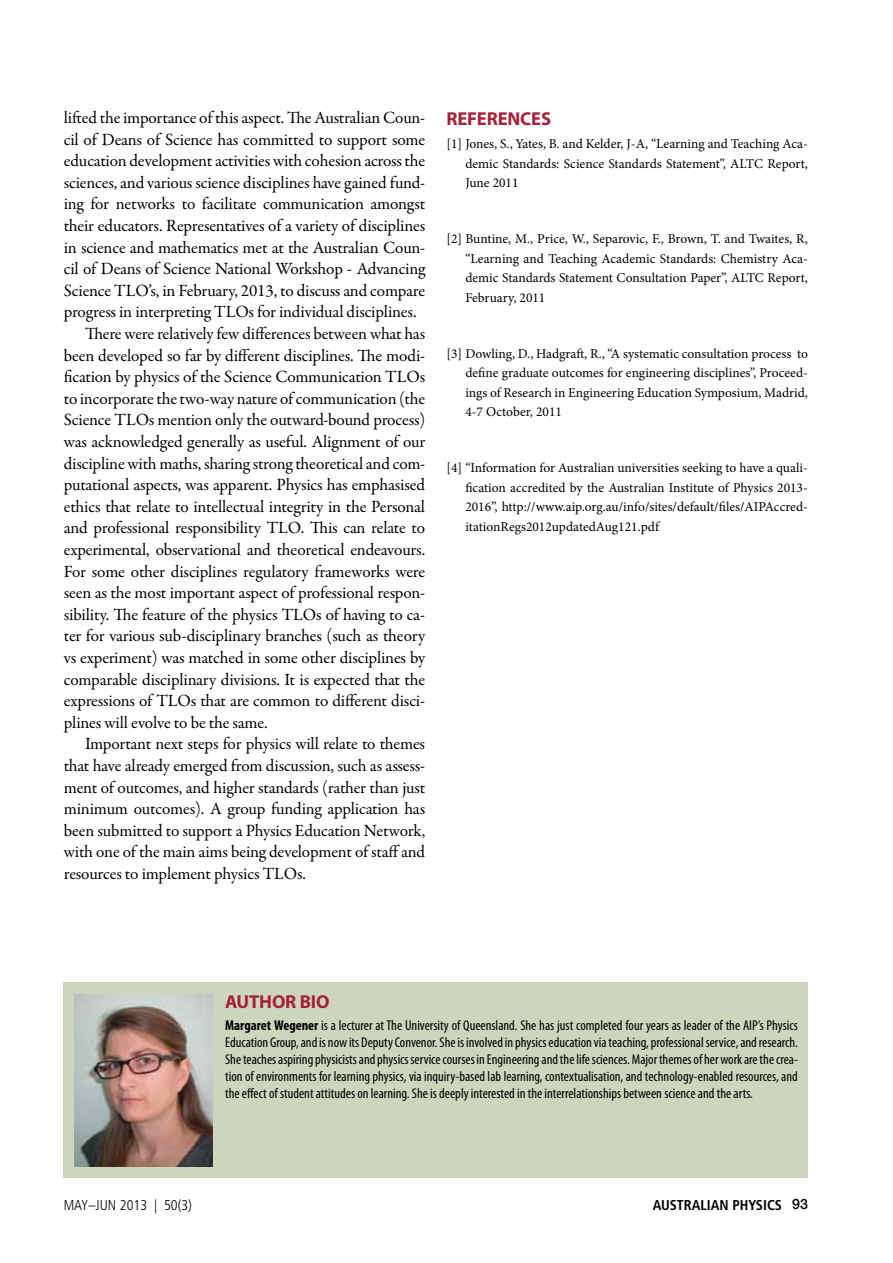
<style>
.page{position:relative;width:893px;height:1263px;background:#fff}
.page>*{position:absolute;margin:0;border:0;box-sizing:border-box;transform-origin:0 0}
.t1{font:700 18.75px "Myriad Pro";letter-spacing:-.01em;color:#a52238}
.t2{font:17.25px "Garamond Premr Pro";letter-spacing:-.01em;color:#000}
.t3{font:condensed 14.25px/17.1px "Myriad Pro";color:#000;text-align:justify}
.t4{font:700 condensed 14.25px "Frutiger";color:#000}
.t5{font:300 condensed 14.25px "Frutiger";color:#000}
.t6{font:13.5px/19.5px "Minion Pro";color:#000;text-align:justify}
.s1{font-weight:700}
.s2{font-family:"Helvetica Neue";font-weight:500;font-stretch:normal}
</style>
<div class="page">
<div style="left:64px;top:982px;width:744px;height:196px;background:#cdd6bd"></div>
<img style="left:74px;top:994px;width:138px;height:172px">
<p class="t2" style="left:64px;top:107px;width:363px">lifted the importance of this aspect. The Australian Coun-</p>
<p class="t2" style="left:64px;top:129px;width:363px">cil of Deans of Science has committed to support some</p>
<p class="t2" style="left:64px;top:150px;width:363px">education development activities with cohesion across the</p>
<p class="t2" style="left:64px;top:172px;width:363px">sciences, and various science disciplines have gained fund-</p>
<p class="t2" style="left:64px;top:194px;width:363px">ing for networks to facilitate communication amongst</p>
<p class="t2" style="left:64px;top:215px;width:363px">their educators. Representatives of a variety of disciplines</p>
<p class="t2" style="left:64px;top:237px;width:363px">in science and mathematics met at the Australian Coun-</p>
<p class="t2" style="left:64px;top:258px;width:363px">cil of Deans of Science National Workshop - Advancing</p>
<p class="t2" style="left:64px;top:280px;width:363px">Science TLO’s, in February, 2013, to discuss and compare</p>
<p class="t2" style="left:64px;top:302px;width:354px">progress in interpreting TLOs for individual disciplines.</p>
<p class="t2" style="left:85px;top:323px;width:342px">There were relatively few differences between what has</p>
<p class="t2" style="left:64px;top:345px;width:363px">been developed so far by different disciplines. The modi-</p>
<p class="t2" style="left:64px;top:366px;width:363px">fication by physics of the Science Communication TLOs</p>
<p class="t2" style="left:64px;top:388px;width:363px">to incorporate the two-way nature of communication (the</p>
<p class="t2" style="left:64px;top:410px;width:363px">Science TLOs mention only the outward-bound process)</p>
<p class="t2" style="left:64px;top:431px;width:363px">was acknowledged generally as useful. Alignment of our</p>
<p class="t2" style="left:64px;top:453px;width:363px">discipline with maths, sharing strong theoretical and com-</p>
<p class="t2" style="left:64px;top:474px;width:363px">putational aspects, was apparent. Physics has emphasised</p>
<p class="t2" style="left:64px;top:496px;width:363px">ethics that relate to intellectual integrity in the Personal</p>
<p class="t2" style="left:64px;top:518px;width:363px">and professional responsibility TLO. This can relate to</p>
<p class="t2" style="left:64px;top:539px;width:363px">experimental, observational and theoretical endeavours.</p>
<p class="t2" style="left:64px;top:561px;width:363px">For some other disciplines regulatory frameworks were</p>
<p class="t2" style="left:64px;top:582px;width:363px">seen as the most important aspect of professional respon-</p>
<p class="t2" style="left:64px;top:604px;width:363px">sibility. The feature of the physics TLOs of having to ca-</p>
<p class="t2" style="left:64px;top:626px;width:363px">ter for various sub-disciplinary branches (such as theory</p>
<p class="t2" style="left:64px;top:647px;width:363px">vs experiment) was matched in some other disciplines by</p>
<p class="t2" style="left:64px;top:669px;width:363px">comparable disciplinary divisions. It is expected that the</p>
<p class="t2" style="left:64px;top:690px;width:363px">expressions of TLOs that are common to different disci-</p>
<p class="t2" style="left:64px;top:712px;width:205px">plines will evolve to be the same.</p>
<p class="t2" style="left:85px;top:734px;width:342px">Important next steps for physics will relate to themes</p>
<p class="t2" style="left:64px;top:755px;width:363px">that have already emerged from discussion, such as assess-</p>
<p class="t2" style="left:64px;top:777px;width:363px">ment of outcomes, and higher standards (rather than just</p>
<p class="t2" style="left:64px;top:798px;width:363px">minimum outcomes). A group funding application has</p>
<p class="t2" style="left:64px;top:820px;width:363px">been submitted to support a Physics Education Network,</p>
<p class="t2" style="left:64px;top:842px;width:363px">with one of the main aims being development of staff and</p>
<p class="t2" style="left:64px;top:863px;width:244px">resources to implement physics TLOs.</p>
<p class="t1" style="left:446px;top:106px;width:106px">REFERENCES</p>
<p class="t6" style="left:465px;top:134px;width:344px;text-indent:-19px">[1] Jones, S., Yates, B. and Kelder, J-A, “Learning and Teaching Aca&shy;demic Standards: Science Standards Statement”, ALTC Report, June 2011</p>
<p class="t6" style="left:465px;top:229px;width:344px;text-indent:-19px">[2] Buntine, M., Price, W., Separovic, F., Brown, T. and Twaites, R, “Learning and Teaching Academic Standards: Chemistry Aca&shy;demic Standards Statement Consultation Paper”, ALTC Report, February, 2011</p>
<p class="t6" style="left:465px;top:344px;width:344px;text-indent:-19px">[3] Dowling, D., Hadgraft, R., “A systematic consultation process to define graduate outcomes for engineering disciplines”, Proceed&shy;ings of Research in Engineering Education Symposium, Madrid, 4-7 October, 2011</p>
<p class="t6" style="left:465px;top:458px;width:344px;text-indent:-19px">[4] “Information for Australian universities seeking to have a quali&shy;fication accredited by the Australian Institute of Physics 2013- 2016”, http://www.aip.org.au/info/sites/default/files/AIPAccred&shy;itationRegs2012updatedAug121.pdf</p>
<p class="t1" style="left:225px;top:990px;width:106px">AUTHOR BIO</p>
<p class="t3" style="left:225px;top:1016px;width:574px"><span class="s1">Margaret Wegener</span> is a lecturer at The University of Queensland. She has just completed four years as leader of the AIP’s Physics Education Group, and is now its Deputy Convenor. She is involved in physics education via teaching, professional service, and research.<br>She teaches aspiring physicists and physics service courses in Engineering and the life sciences. Major themes of her work are the crea&shy;tion of environments for learning physics, via inquiry-based lab learning, contextualisation, and technology-enabled resources, and the effect of student attitudes on learning. She is deeply interested in the interrelationships between science and the arts.</p>
<p class="t5" style="left:64px;top:1197px;width:130px">MAY–JUN 2013 | 50(3)</p>
<p class="t4" style="left:653px;top:1196px;width:157px">AUSTRALIAN PHYSICS <span class="s2">93</span></p>
</div>
